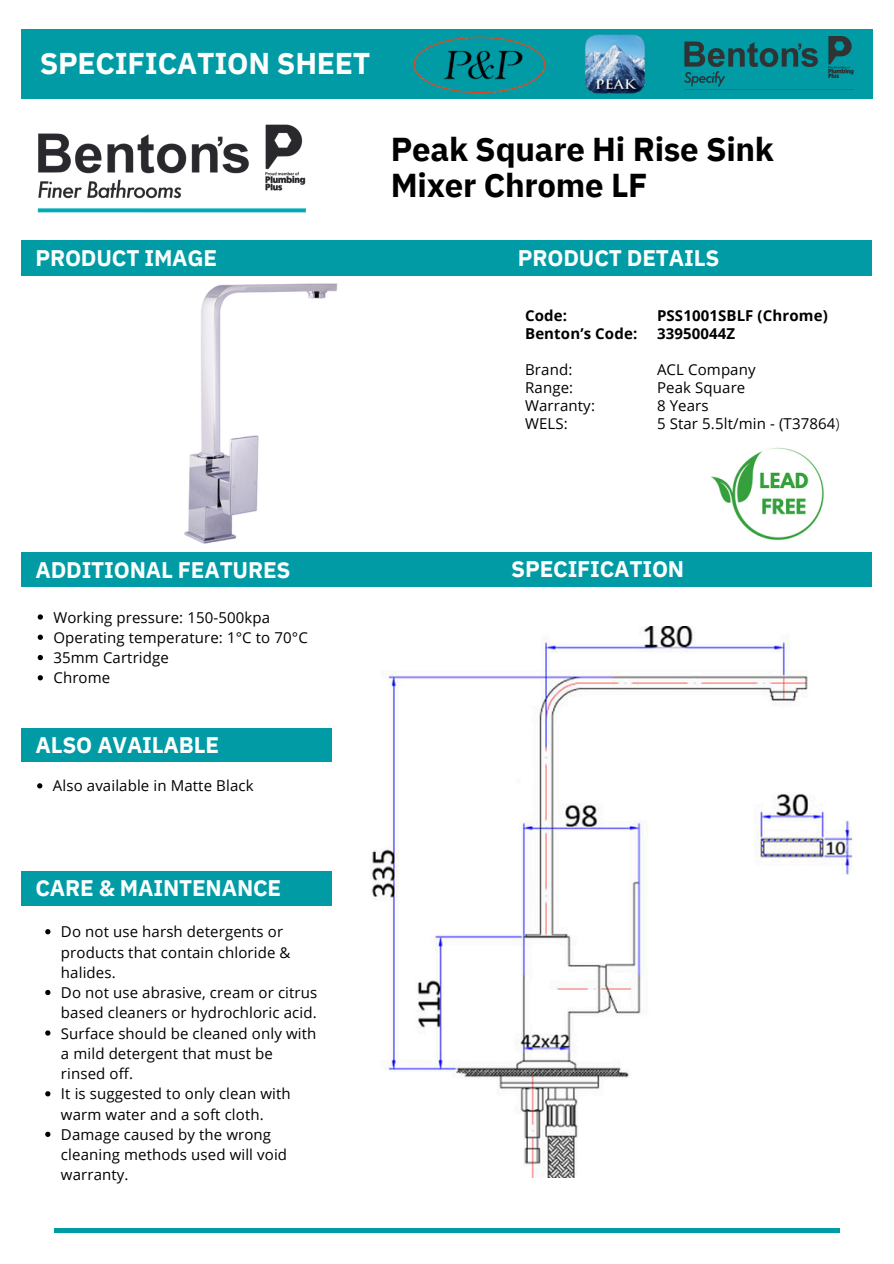
<style>
.page{position:relative;width:894px;height:1264px;background:#fff}
.page>*{position:absolute;margin:0;border:0;box-sizing:border-box;transform-origin:0 0}
.t1{font:700 33px/36px "IBM Plex Sans";letter-spacing:-.01em;color:#000}
.t2{font:700 30px "IBM Plex Sans";letter-spacing:-.01em;color:#fcfefd}
.t3{font:700 22.5px "IBM Plex Sans";letter-spacing:-.01em;color:#fcfefd}
.t4{font:15px/20.2px "Open Sans";letter-spacing:.01em;color:#000}
.t5{font:700 15px/18px "Open Sans";letter-spacing:.01em;color:#000}
.s1{font-weight:300}
</style>
<div class="page">
<div style="left:21px;top:30px;width:851px;height:69px;background:#009ba5"></div>
<img style="left:682px;top:36px;width:171px;height:56px">
<div style="left:22px;top:241px;width:849px;height:35px;background:#009ba5"></div>
<div style="left:54px;top:1228px;width:785px;height:5px;background:#009ca6"></div>
<div style="left:21px;top:552px;width:849px;height:35px;background:#009ba5"></div>
<div style="left:21px;top:871px;width:311px;height:34px;background:#009ba5"></div>
<img style="left:37px;top:124px;width:269px;height:89px">
<img style="left:411px;top:32px;width:136px;height:63px">
<img style="left:582px;top:32px;width:66px;height:63px">
<div style="left:21px;top:728px;width:311px;height:33px;background:#009ba5"></div>
<img style="left:184px;top:283px;width:154px;height:261px">
<img style="left:371px;top:626px;width:482px;height:551px">
<svg style="left:38px;top:614px;width:5px;height:5px"></svg>
<svg style="left:38px;top:634px;width:5px;height:6px"></svg>
<svg style="left:38px;top:655px;width:5px;height:5px"></svg>
<svg style="left:38px;top:675px;width:5px;height:5px"></svg>
<svg style="left:45px;top:929px;width:5px;height:5px"></svg>
<svg style="left:45px;top:989px;width:5px;height:6px"></svg>
<svg style="left:45px;top:1030px;width:5px;height:5px"></svg>
<svg style="left:45px;top:1091px;width:5px;height:5px"></svg>
<svg style="left:45px;top:1131px;width:5px;height:5px"></svg>
<svg style="left:37px;top:783px;width:5px;height:5px"></svg>
<img style="left:711px;top:447px;width:113px;height:94px">
<p class="t2" style="left:40px;top:43px;width:332px">SPECIFICATION SHEET</p>
<p class="t1" style="left:390px;top:131px;width:384px">Peak Square Hi Rise Sink<br>Mixer Chrome LF</p>
<p class="t3" style="left:35px;top:243px;width:183px">PRODUCT IMAGE</p>
<h4 class="t3" style="left:518px;top:243px;width:203px">PRODUCT DETAILS</h4>
<p class="t5" style="left:525px;top:306px;width:114px">Code:<br>Benton’s Code:</p>
<h1 class="t4" style="left:525px;top:359px;width:49px">Brand:</h1>
<p class="t4" style="left:525px;top:378px;width:71px;line-height:18px">Range:<br>Warranty:</p>
<p class="t4" style="left:525px;top:413px;width:44px">WELS:</p>
<p class="t5" style="left:656px;top:306px;width:172px">PSS1001SBLF (Chrome)<br>33950044Z</p>
<h2 class="t4" style="left:656px;top:359px;width:100px">ACL Company</h2>
<p class="t4" style="left:656px;top:377px;width:90px">Peak Square</p>
<h3 class="t4" style="left:656px;top:395px;width:53px">8 Years</h3>
<h3 class="t4" style="left:656px;top:413px;width:184px">5 Star 5.5lt/min - (T37864<span class="s1">)</span></h3>
<h3 class="t3" style="left:35px;top:554px;width:256px">ADDITIONAL FEATURES</h3>
<h3 class="t3" style="left:511px;top:554px;width:174px">SPECIFICATION</h3>
<p class="t4" style="left:53px;top:606px;width:218px">Working pressure: 150-500kpa</p>
<p class="t4" style="left:53px;top:627px;width:256px">Operating temperature: 1°C to 70°C</p>
<p class="t4" style="left:53px;top:647px;width:117px">35mm Cartridge</p>
<h4 class="t4" style="left:53px;top:667px;width:58px">Chrome</h4>
<p class="t3" style="left:35px;top:729px;width:185px">ALSO AVAILABLE</p>
<p class="t4" style="left:53px;top:775px;width:202px">Also available in Matte Black</p>
<p class="t3" style="left:35px;top:872px;width:247px">CARE &amp; MAINTENANCE</p>
<p class="t4" style="left:61px;top:921px;width:231px">Do not use harsh detergents or products that contain chloride &amp; halides.</p>
<p class="t4" style="left:61px;top:982px;width:258px">Do not use abrasive, cream or citrus based cleaners or hydrochloric acid.</p>
<p class="t4" style="left:61px;top:1022px;width:257px">Surface should be cleaned only with a mild detergent that must be rinsed off.</p>
<p class="t4" style="left:61px;top:1083px;width:231px">It is suggested to only clean with warm water and a soft cloth.</p>
<p class="t4" style="left:61px;top:1123px;width:227px">Damage caused by the wrong cleaning methods used will void warranty.</p>
</div>
